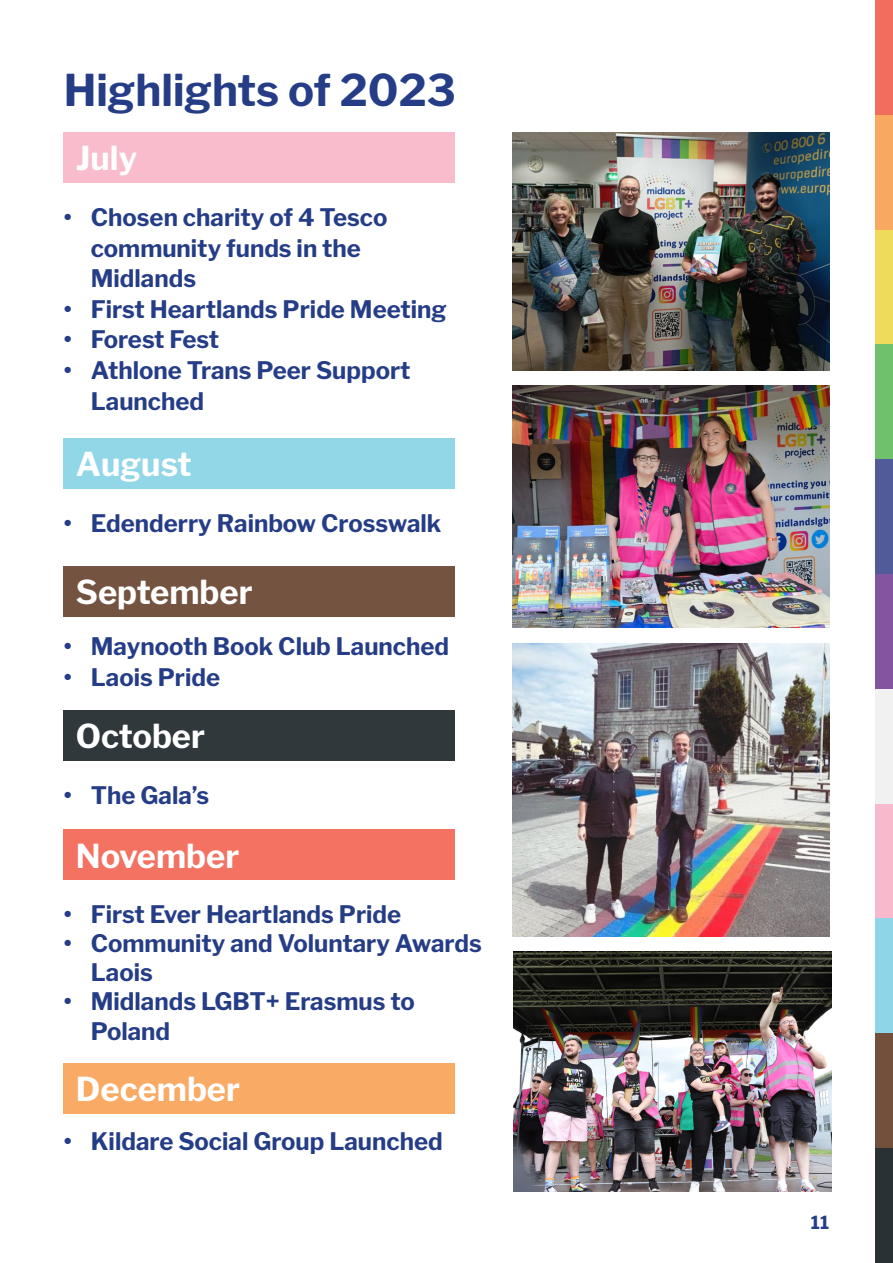
<style>
.page{position:relative;width:893px;height:1263px;background:#fff}
.page>*{position:absolute;margin:0;border:0;box-sizing:border-box;transform-origin:0 0}
.t1{font:100 43.5px "Libre Franklin";color:#253d87}
.t2{font:100 32.85px "Libre Franklin";color:#fff}
.t3{font:100 24px/30.6px "Libre Franklin";color:#253d87}
.t4{font:100 18px "Libre Franklin";color:#253d87}
</style>
<div class="page">
<div style="left:64px;top:132px;width:391px;height:51px;background:#f8bccd"></div>
<div style="left:64px;top:438px;width:391px;height:51px;background:#92d7e8"></div>
<div style="left:64px;top:566px;width:391px;height:50px;background:#745441"></div>
<div style="left:64px;top:710px;width:391px;height:51px;background:#30383c"></div>
<div style="left:64px;top:829px;width:391px;height:51px;background:#f37261"></div>
<div style="left:64px;top:1063px;width:391px;height:51px;background:#f9aa65"></div>
<img style="left:512px;top:133px;width:318px;height:238px">
<img style="left:512px;top:385px;width:318px;height:242px">
<img style="left:512px;top:643px;width:318px;height:293px">
<img style="left:514px;top:952px;width:317px;height:239px">
<div style="left:875px;top:0;width:18px;height:115px;background:#f26d5d"></div>
<div style="left:875px;top:115px;width:18px;height:115px;background:#f9a860"></div>
<div style="left:875px;top:230px;width:18px;height:114px;background:#eedb59"></div>
<div style="left:875px;top:344px;width:18px;height:115px;background:#70c16b"></div>
<div style="left:875px;top:459px;width:18px;height:115px;background:#515b99"></div>
<div style="left:875px;top:574px;width:18px;height:115px;background:#8454a1"></div>
<div style="left:875px;top:689px;width:18px;height:115px;background:#f2f1f1"></div>
<div style="left:875px;top:804px;width:18px;height:114px;background:#f7b9cb"></div>
<div style="left:875px;top:918px;width:18px;height:115px;background:#8dd5e7"></div>
<div style="left:875px;top:1033px;width:18px;height:115px;background:#72503b"></div>
<div style="left:875px;top:1148px;width:18px;height:115px;background:#293135"></div>
<p class="t1" style="left:64px;top:56px;width:393px">Highlights of 2023</p>
<p class="t2" style="left:76px;top:133px;width:63px">July</p>
<p class="t3" style="left:91px;top:200px;width:298px;text-indent:-27px">• Chosen charity of 4 Tesco community funds in the<br>Midlands</p>
<p class="t3" style="left:64px;top:292px;width:384px">• First Heartlands Pride Meeting</p>
<p class="t3" style="left:64px;top:322px;width:157px">• Forest Fest</p>
<p class="t3" style="left:91px;top:353px;width:321px;text-indent:-27px">• Athlone Trans Peer Support<br>Launched</p>
<p class="t2" style="left:76px;top:439px;width:117px">August</p>
<p class="t3" style="left:64px;top:506px;width:379px">• Edenderry Rainbow Crosswalk</p>
<p class="t2" style="left:76px;top:566px;width:178px">September</p>
<p class="t3" style="left:64px;top:629px;width:387px">• Maynooth Book Club Launched</p>
<p class="t3" style="left:64px;top:660px;width:158px">• Laois Pride</p>
<p class="t2" style="left:76px;top:711px;width:131px">October</p>
<p class="t3" style="left:64px;top:778px;width:147px">• The Gala’s</p>
<p class="t2" style="left:76px;top:830px;width:165px">November</p>
<p class="t3" style="left:64px;top:897px;width:339px">• First Ever Heartlands Pride</p>
<p class="t3" style="left:91px;top:927px;width:392px;line-height:28.8px;text-indent:-27px">• Community and Voluntary Awards<br>Laois</p>
<p class="t3" style="left:91px;top:983px;width:325px;text-indent:-27px">• Midlands LGBT+ Erasmus to<br>Poland</p>
<p class="t2" style="left:76px;top:1064px;width:166px">December</p>
<p class="t3" style="left:64px;top:1124px;width:380px">• Kildare Social Group Launched</p>
<p class="t4" style="left:811px;top:1209px;width:20px">11</p>
</div>
